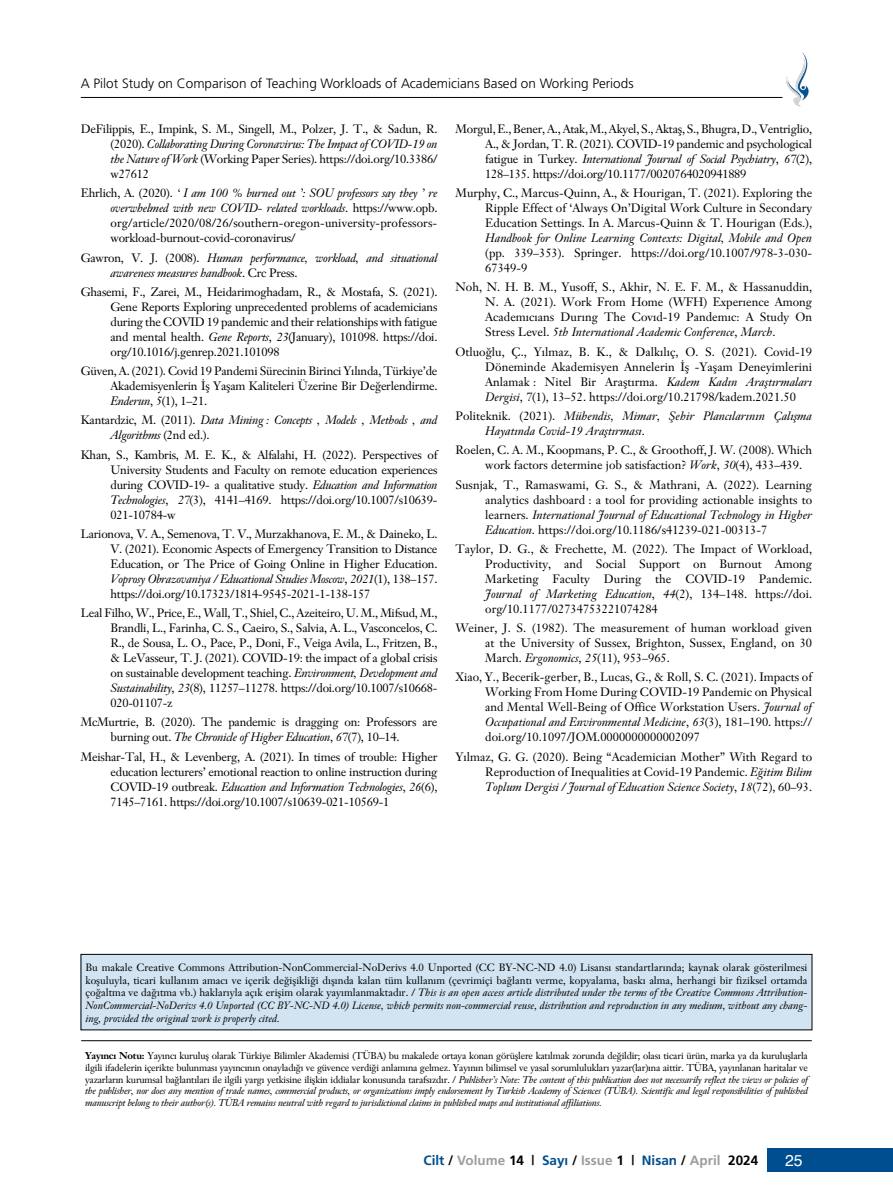
<style>
.page{position:relative;width:893px;height:1191px;background:#fff}
.page>*{position:absolute;margin:0;border:0;box-sizing:border-box;transform-origin:0 0}
.t1{font:13.5px "Frutiger Light Nr Tr";color:#000}
.t2{font:13.5px "Frutiger Bold Tr";color:#9d9d9c}
.t3{font:12px/15px "Janson YKY";color:#000;text-align:justify}
.t4{font:italic 12px/15px "Janson YKY";letter-spacing:-.02em;color:#000}
.t5{font:italic 12px/15px "Janson YKY";color:#000}
.t6{font:12px/15px "Janson YKY";letter-spacing:-.02em;color:#000}
.t7{font:10.5px/12.6px "Janson YKY";color:#000;text-align:justify}
.t8{font:9.75px/11.7px "Janson YKY";letter-spacing:-.02em;color:#000;text-align:justify}
.s1{font-style:italic}
.s2{font-style:normal}
.s3{font-weight:700}
.s4{color:#004e8f}
.s5{color:#000}
.s6{font-family:"Helvetica";font-size:15.75px;color:#004e8f}
.s7{font-family:"Helvetica";font-size:15.75px;color:#fff}
</style>
<div class="page">
<hr style="left:81px;top:97px;width:701px;height:1px;background:#000">
<img style="left:782px;top:52px;width:27px;height:54px">
<div style="left:767px;top:1148px;width:126px;height:23px;background:#004e8f"></div>
<div style="left:81px;top:954px;width:731px;height:76px;background:#d2e4f1"></div>
<div style="left:81px;top:954px;width:731px;height:76px;border:1px solid #000"></div>
<hr style="left:81px;top:1040px;width:731px;height:1px;background:#000">
<p class="t1" style="left:81px;top:76px;width:554px">A Pilot Study on Comparison of Teaching Workloads of Academicians Based on Working Periods</p>
<p class="t3" style="left:111px;top:121px;width:328px;text-indent:-30px">DeFilippis, E., Impink, S. M., Singell, M., Polzer, J. T., &amp; Sadun, R. (2020). <span class="s1">Collaborating During Coronavirus: The Impact of COVID-19 on the Nature of Work</span> (Working Paper Series). https://doi.org/10.3386/ w27612</p>
<p class="t3" style="left:111px;top:185px;width:328px;text-indent:-30px">Ehrlich, A. (2020). <span class="s1">‘ I am 100 % burned out ’: SOU professors say they ’ re overwhelmed with new COVID- related workloads</span>. https://www.opb. org/article/2020/08/26/southern-oregon-university-professors&shy;workload-burnout-covid-coronavirus/</p>
<p class="t4" style="left:111px;top:250px;width:328px;text-indent:-30px"><span class="s2">Gawron, V. J. (2008).</span> Human performance, workload, and situational awareness measures handbook<span class="s2">. Crc Press.</span></p>
<p class="t3" style="left:111px;top:284px;width:328px;text-indent:-30px">Ghasemi, F., Zarei, M., Heidarimoghadam, R., &amp; Mostafa, S. (2021).<br>Gene Reports Exploring unprecedented problems of academicians during the COVID 19 pandemic and their relationships with fatigue and mental health. <span class="s1">Gene Reports</span>, <span class="s1">23</span>(January), 101098. https://doi. org/10.1016/j.genrep.2021.101098</p>
<p class="t3" style="left:111px;top:363px;width:328px;text-indent:-30px">Güven, A. (2021). Covid 19 Pandemi Sürecinin Birinci Yılında, Türkiye’de Akademisyenlerin İş Yaşam Kaliteleri Üzerine Bir Değerlendirme.<br><span class="s1">Enderun</span>, <span class="s1">5</span>(1), 1–21.</p>
<p class="t4" style="left:111px;top:413px;width:328px;text-indent:-30px"><span class="s2">Kantardzic, M. (2011).</span> Data Mining : Concepts , Models , Methods , and<br>Algorithms <span class="s2">(2nd ed.).</span></p>
<p class="t3" style="left:111px;top:447px;width:328px;text-indent:-30px">Khan, S., Kambris, M. E. K., &amp; Alfalahi, H. (2022). Perspectives of University Students and Faculty on remote education experiences during COVID-19- a qualitative study. <span class="s1">Education and Information Technologies</span>, <span class="s1">27</span>(3), 4141–4169. https://doi.org/10.1007/s10639- 021-10784-w</p>
<p class="t3" style="left:111px;top:526px;width:328px;text-indent:-30px">Larionova, V. A., Semenova, T. V., Murzakhanova, E. M., &amp; Daineko, L.<br>V. (2021). Economic Aspects of Emergency Transition to Distance Education, or The Price of Going Online in Higher Education.<br><span class="s1">Voprosy Obrazovaniya / Educational Studies Moscow</span>, <span class="s1">2021</span>(1), 138–157. https://doi.org/10.17323/1814-9545-2021-1-138-157</p>
<p class="t3" style="left:111px;top:605px;width:328px;text-indent:-30px">Leal Filho, W., Price, E., Wall, T., Shiel, C., Azeiteiro, U. M., Mifsud, M., Brandli, L., Farinha, C. S., Caeiro, S., Salvia, A. L., Vasconcelos, C.<br>R., de Sousa, L. O., Pace, P., Doni, F., Veiga Avila, L., Fritzen, B., &amp; LeVasseur, T. J. (2021). COVID-19: the impact of a global crisis on sustainable development teaching. <span class="s1">Environment, Development and Sustainability</span>, <span class="s1">23</span>(8), 11257–11278. https://doi.org/10.1007/s10668- 020-01107-z</p>
<p class="t6" style="left:111px;top:714px;width:328px;text-indent:-30px">McMurtrie, B. (2020). The pandemic is dragging on: Professors are burning out. <span class="s1">The Chronicle of Higher Education</span>, <span class="s1">67</span>(7), 10–14.</p>
<p class="t3" style="left:111px;top:749px;width:328px;text-indent:-30px">Meishar-Tal, H., &amp; Levenberg, A. (2021). In times of trouble: Higher education lecturers’ emotional reaction to online instruction during COVID-19 outbreak. <span class="s1">Education and Information Technologies</span>, <span class="s1">26</span>(6), 7145–7161. https://doi.org/10.1007/s10639-021-10569-1</p>
<p class="t3" style="left:485px;top:121px;width:328px;text-indent:-30px">Morgul, E., Bener, A., Atak, M., Akyel, S., Aktaş, S., Bhugra, D., Ventriglio, A., &amp; Jordan, T. R. (2021). COVID-19 pandemic and psychological fatigue in Turkey. <span class="s1">International Journal of Social Psychiatry</span>, <span class="s1">67</span>(2), 128–135. https://doi.org/10.1177/0020764020941889</p>
<p class="t3" style="left:485px;top:185px;width:328px;text-indent:-30px">Murphy, C., Marcus-Quinn, A., &amp; Hourigan, T. (2021). Exploring the Ripple Effect of ‘Always On’Digital Work Culture in Secondary Education Settings. In A. Marcus-Quinn &amp; T. Hourigan (Eds.),</p>
<p class="t5" style="left:485px;top:231px;width:328px">Handbook for Online Learning Contexts: Digital, Mobile and Open</p>
<p class="t3" style="left:485px;top:245px;width:328px">(pp. 339–353). Springer. https://doi.org/10.1007/978-3-030-<br>67349-9</p>
<p class="t3" style="left:485px;top:280px;width:328px;text-indent:-30px">Noh, N. H. B. M., Yusoff, S., Akhir, N. E. F. M., &amp; Hassanuddin, N. A. (2021). Work From Home (WFH) Experıence Among Academıcıans Durıng The Covıd-19 Pandemıc: A Study On Stress Level. <span class="s1">5th International Academic Conference</span>, <span class="s1">March</span>.</p>
<p class="t3" style="left:485px;top:344px;width:328px;text-indent:-30px">Otluoğlu, Ç., Yılmaz, B. K., &amp; Dalkılıç, O. S. (2021). Covid-19<br>Döneminde Akademisyen Annelerin İş -Yaşam Deneyimlerini Anlamak : Nitel Bir Araştırma. <span class="s1">Kadem Kadın Araştırmaları Dergisi</span>, <span class="s1">7</span>(1), 13–52. https://doi.org/10.21798/kadem.2021.50</p>
<p class="t5" style="left:485px;top:408px;width:328px;text-indent:-30px"><span class="s2">Politeknik. (2021).</span> Mühendis, Mimar, Şehir Plancılarının Çalışma<br>Hayatında Covid-19 Araştırması<span class="s2">.</span></p>
<p class="t3" style="left:485px;top:442px;width:328px;text-indent:-30px">Roelen, C. A. M., Koopmans, P. C., &amp; Groothoff, J. W. (2008). Which work factors determine job satisfaction? <span class="s1">Work</span>, <span class="s1">30</span>(4), 433–439.</p>
<p class="t3" style="left:485px;top:477px;width:328px;text-indent:-30px">Susnjak, T., Ramaswami, G. S., &amp; Mathrani, A. (2022). Learning analytics dashboard : a tool for providing actionable insights to learners. <span class="s1">International Journal of Educational Technology in Higher Education</span>. https://doi.org/10.1186/s41239-021-00313-7</p>
<p class="t3" style="left:485px;top:541px;width:328px;text-indent:-30px">Taylor, D. G., &amp; Frechette, M. (2022). The Impact of Workload, Productivity, and Social Support on Burnout Among Marketing Faculty During the COVID-19 Pandemic.<br><span class="s1">Journal of Marketing Education</span>, <span class="s1">44</span>(2), 134–148. https://doi. org/10.1177/02734753221074284</p>
<p class="t3" style="left:485px;top:620px;width:328px;text-indent:-30px">Weiner, J. S. (1982). The measurement of human workload given at the University of Sussex, Brighton, Sussex, England, on 30<br>March. <span class="s1">Ergonomics</span>, <span class="s1">25</span>(11), 953–965.</p>
<p class="t3" style="left:485px;top:669px;width:328px;text-indent:-30px">Xiao, Y., Becerik-gerber, B., Lucas, G., &amp; Roll, S. C. (2021). Impacts of Working From Home During COVID-19 Pandemic on Physical and Mental Well-Being of Office Workstation Users. <span class="s1">Journal of Occupational and Environmental Medicine</span>, <span class="s1">63</span>(3), 181–190. https:// doi.org/10.1097/JOM.0000000000002097</p>
<p class="t3" style="left:485px;top:749px;width:328px;text-indent:-30px">Yılmaz, G. G. (2020). Being “Academician Mother” With Regard to Reproduction of Inequalities at Covid-19 Pandemic. <span class="s1">Eğitim Bilim Toplum Dergisi / Journal of Education Science Society</span>, <span class="s1">18</span>(72), 60–93.</p>
<p class="t7" style="left:85px;top:961px;width:724px">Bu makale Creative Commons Attribution-NonCommercial-NoDerivs 4.0 Unported (CC BY-NC-ND 4.0) Lisansı standartlarında; kaynak olarak gösterilmesi koşuluyla, ticari kullanım amacı ve içerik değişikliği dışında kalan tüm kullanım (çevrimiçi bağlantı verme, kopyalama, baskı alma, herhangi bir fiziksel ortamda çoğaltma ve dağıtma vb.) haklarıyla açık erişim olarak yayımlanmaktadır. / <span class="s1">This is an open access article distributed under the terms of the Creative Commons Attribution-NonCommercial-NoDerivs 4.0 Unported (CC BY-NC-ND 4.0) License, which permits non-commercial reuse, distribution and reproduction in any medium, without any chang&shy;ing, provided the original work is properly cited.</span></p>
<p class="t8" style="left:85px;top:1049px;width:724px"><span class="s3">Yayıncı Notu:</span> Yayıncı kuruluş olarak Türkiye Bilimler Akademisi (TÜBA) bu makalede ortaya konan görüşlere katılmak zorunda de¤ildir; olası ticari ürün, marka ya da kuruluşlarla ilgili ifadelerin içerikte bulunması yayıncının onayladı¤ı ve güvence verdi¤i anlamına gelmez. Yayının bilimsel ve yasal sorumlulukları yazar(lar)ına aittir. TÜBA, yayınlanan haritalar ve yazarların kurumsal ba¤lantıları ile ilgili yargı yetkisine ilişkin iddialar konusunda tarafsızdır. / <span class="s1">Publisher’s Note: The content of this publication does not necessarily reflect the views or policies of the publisher, nor does any mention of trade names, commercial products, or organizations imply endorsement by Turkish Academy of Sciences (TÜBA). Scientific and legal responsibilities of published manuscript belong to their author(s). TÜBA remains neutral with regard to jurisdictional claims in published maps and institutional affiliations.</span></p>
<p class="t2" style="left:423px;top:1152px;width:398px"><span class="s4">Cilt</span> <span class="s5">/</span> Volume <span class="s5">14 |</span> <span class="s4">Say›</span> <span class="s5">/</span> Issue <span class="s5">1 |</span> <span class="s4">Nisan</span> <span class="s5">/</span> April <span class="s5">2024</span> <span class="s6">aa</span><span class="s7">25</span><span class="s6">aa</span></p>
</div>
